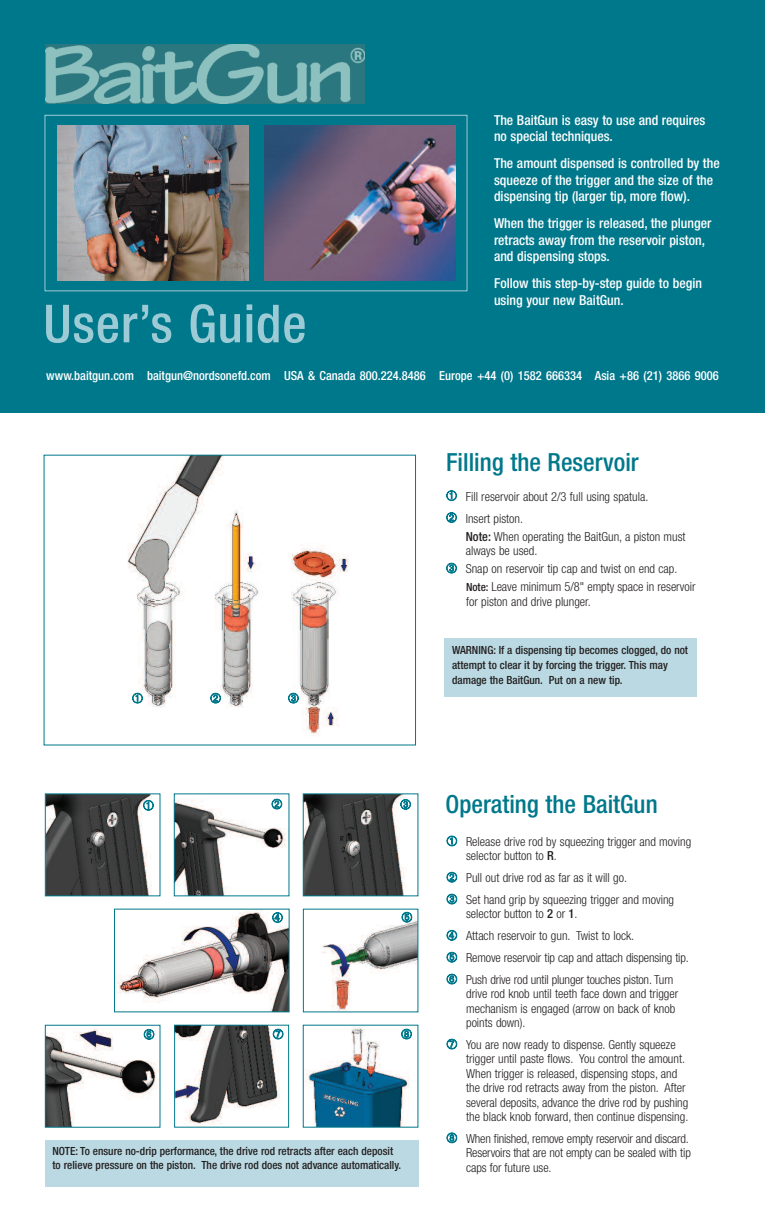
<style>
.page{position:relative;width:765px;height:1215px;background:#fff}
.page>*{position:absolute;margin:0;border:0;box-sizing:border-box;transform-origin:0 0}
.t1{font:500 condensed 52.5px "Helvetica Neue";letter-spacing:.015em;color:#9ccad5}
.t2{font:500 condensed 25px "Helvetica Neue";color:#00788b}
.t3{font:500 condensed 13.75px/16.2px "Helvetica Neue";color:#fff}
.t4{font:300 condensed 12.5px/14.4px "Helvetica Neue";color:#231f20}
.t5{font:500 condensed 12.5px "Helvetica Neue";color:#fff}
.t6{font:500 condensed 11.25px/15px "Helvetica Neue";color:#231f20}
.s1{color:#00788b}
.s2{font-weight:500}
.s3{font-weight:500;font-size:11.25px}
</style>
<div class="page">
<div style="left:0;top:0;width:765px;height:413px;background:#00788b"></div>
<img style="left:46px;top:44px;width:318px;height:60px">
<img style="left:58px;top:126px;width:191px;height:155px">
<img style="left:264px;top:126px;width:191px;height:155px">
<div style="left:44px;top:115px;width:424px;height:176px;border:1px solid #9ccad5"></div>
<div style="left:445px;top:638px;width:252px;height:59px;background:#bad9e2"></div>
<img style="left:127px;top:457px;width:222px;height:279px">
<img style="left:305px;top:1027px;width:104px;height:98px">
<div style="left:303px;top:1025px;width:115px;height:102px;border:1px solid #00788b"></div>
<img style="left:47px;top:1029px;width:111px;height:97px">
<img style="left:176px;top:1027px;width:104px;height:98px">
<div style="left:174px;top:1025px;width:115px;height:102px;border:1px solid #00788b"></div>
<img style="left:322px;top:920px;width:94px;height:90px">
<img style="left:116px;top:911px;width:171px;height:99px">
<div style="left:114px;top:909px;width:175px;height:103px;border:1px solid #00788b"></div>
<img style="left:305px;top:796px;width:100px;height:98px">
<div style="left:303px;top:794px;width:115px;height:102px;border:1px solid #00788b"></div>
<img style="left:176px;top:800px;width:111px;height:94px">
<div style="left:174px;top:794px;width:115px;height:102px;border:1px solid #00788b"></div>
<img style="left:47px;top:796px;width:104px;height:98px">
<div style="left:45px;top:794px;width:115px;height:102px;border:1px solid #00788b"></div>
<div style="left:45px;top:1140px;width:373px;height:46px;background:#bad9e2"></div>
<svg style="left:133px;top:693px;width:9px;height:10px"></svg>
<svg style="left:211px;top:693px;width:10px;height:10px"></svg>
<svg style="left:289px;top:693px;width:9px;height:10px"></svg>
<svg style="left:144px;top:1029px;width:10px;height:10px"></svg>
<svg style="left:273px;top:1029px;width:7px;height:10px"></svg>
<svg style="left:402px;top:1029px;width:7px;height:10px"></svg>
<svg style="left:273px;top:913px;width:9px;height:9px"></svg>
<svg style="left:402px;top:920px;width:10px;height:2px"></svg>
<svg style="left:144px;top:800px;width:7px;height:10px"></svg>
<svg style="left:272px;top:800px;width:10px;height:9px"></svg>
<svg style="left:401px;top:799px;width:4px;height:10px"></svg>
<h1 class="t1" style="left:43px;top:305px;width:265px">User’s Guide</h1>
<p class="t3" style="left:494px;top:113px;width:213px">The BaitGun is easy to use and requires no special techniques.</p>
<p class="t3" style="left:494px;top:157px;width:227px">The amount dispensed is controlled by the squeeze of the trigger and the size of the dispensing tip (larger tip, more flow).</p>
<p class="t3" style="left:494px;top:217px;width:219px">When the trigger is released, the plunger retracts away from the reservoir piston, and dispensing stops.</p>
<p class="t3" style="left:494px;top:277px;width:210px">Follow this step-by-step guide to begin using your new BaitGun.</p>
<p class="t5" style="left:46px;top:371px;width:674px">www.baitgun.com baitgun@nordsonefd.com USA &amp; Canada 800.224.8486 Europe +44 (0) 1582 666334 Asia +86 (21) 3866 9006</p>
<h2 class="t2" style="left:446px;top:454px;width:194px">Filling the Reservoir</h2>
<p class="t4" style="left:446px;top:486px;width:204px;line-height:21.9px"><span class="s1">➀</span> Fill reservoir about 2/3 full using spatula.<br><span class="s1">➁</span> Insert piston.</p>
<p class="t4" style="left:466px;top:530px;width:221px"><span class="s2">Note:</span> When operating the BaitGun, a piston must always be used.</p>
<p class="t4" style="left:466px;top:561px;width:231px;line-height:18.1px;text-indent:-20px"><span class="s1">➂</span> Snap on reservoir tip cap and twist on end cap.<br><span class="s3">Note:</span> Leave minimum 5/8" empty space in reservoir</p>
<p class="t4" style="left:466px;top:595px;width:126px">for piston and drive plunger.</p>
<p class="t6" style="left:452px;top:643px;width:238px">WARNING: If a dispensing tip becomes clogged, do not attempt to clear it by forcing the trigger. This may damage the BaitGun. Put on a new tip.</p>
<p class="t6" style="left:52px;top:1145px;width:350px;line-height:13.8px">NOTE: To ensure no-drip performance, the drive rod retracts after each deposit to relieve pressure on the piston. The drive rod does not advance automatically.</p>
<h2 class="t2" style="left:446px;top:795px;width:214px">Operating the BaitGun</h2>
<p class="t4" style="left:466px;top:835px;width:227px;text-indent:-20px"><span class="s1">➀</span> Release drive rod by squeezing trigger and moving selector button to <span class="s2">R</span>.</p>
<p class="t4" style="left:446px;top:868px;width:229px;line-height:21.9px"><span class="s1">➁</span> Pull out drive rod as far as it will go.<br><span class="s1">➂</span> Set hand grip by squeezing trigger and moving</p>
<p class="t4" style="left:446px;top:904px;width:244px;line-height:21.9px;text-indent:20px">selector button to <span class="s2">2</span> or <span class="s2">1</span>.<br><span class="s1">➃</span> Attach reservoir to gun. Twist to lock.<br><span class="s1">➄</span> Remove reservoir tip cap and attach dispensing tip.<br><span class="s1">➅</span> Push drive rod until plunger touches piston. Turn</p>
<p class="t4" style="left:466px;top:988px;width:214px">drive rod knob until teeth face down and trigger mechanism is engaged (arrow on back of knob points down).</p>
<p class="t4" style="left:466px;top:1038px;width:224px;text-indent:-20px"><span class="s1">➆</span> You are now ready to dispense. Gently squeeze trigger until paste flows. You control the amount.<br>When trigger is released, dispensing stops, and the drive rod retracts away from the piston. After several deposits, advance the drive rod by pushing the black knob forward, then continue dispensing.</p>
<p class="t4" style="left:466px;top:1132px;width:226px;text-indent:-20px"><span class="s1">➇</span> When finished, remove empty reservoir and discard.<br>Reservoirs that are not empty can be sealed with tip caps for future use.</p>
</div>
